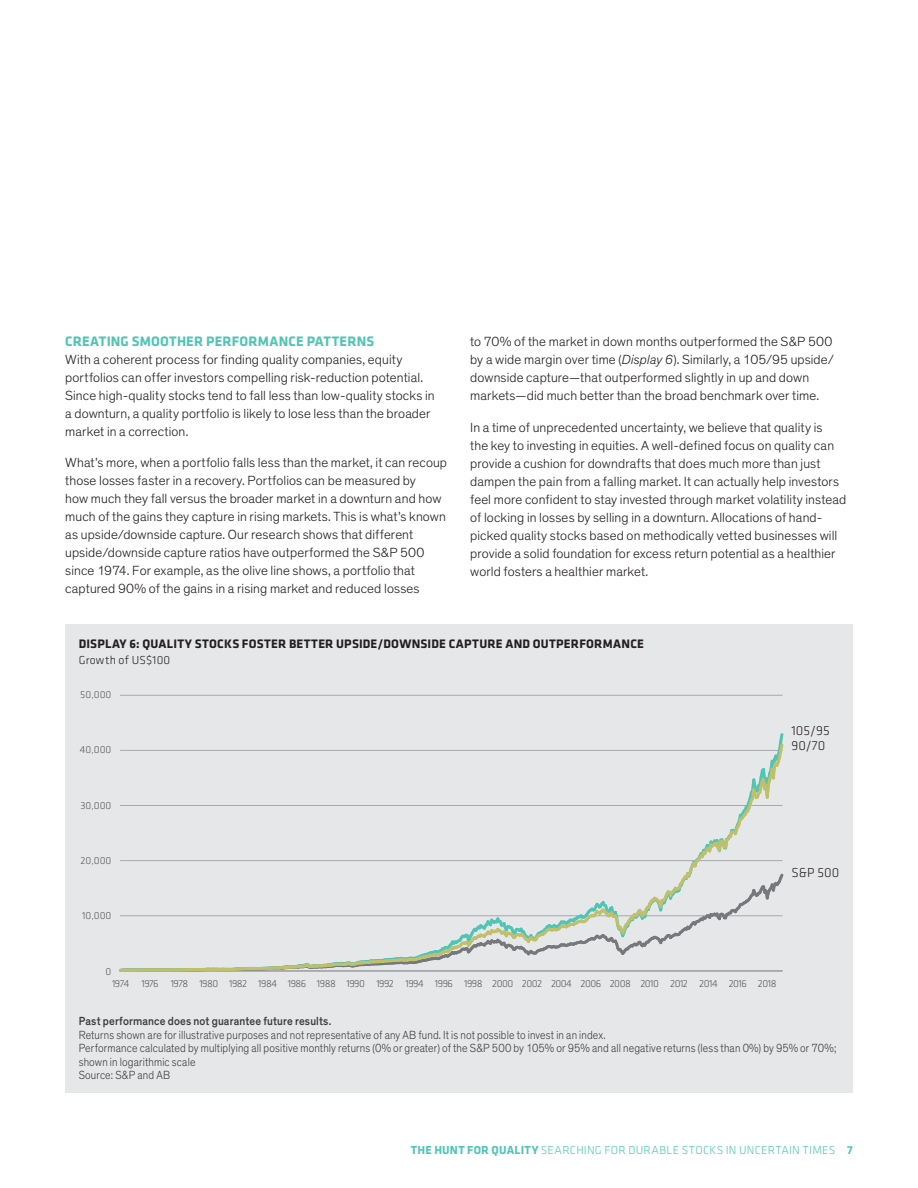
<style>
.page{position:relative;width:918px;height:1188px;background:#fff}
.page>*{position:absolute;margin:0;border:0;box-sizing:border-box;transform-origin:0 0}
.Subhead_Level_1{font:700 14.25px "Klavika";letter-spacing:.01em;color:#51c5b5}
.Body_Copy{font:300 13.5px/18px "Theinhardt";letter-spacing:.01em;color:#231f20}
.t1{font:300 13.5px "Klavika";color:#231f20}
.Display_Title_8_5_11{font:700 12.75px "Klavika";letter-spacing:.02em;color:#231f20}
.Display_Footnotes_8{font:300 12px/13.5px "Theinhardt";letter-spacing:.015em;color:#3e3e3f;scale:.9 1}
.t2{font:300 12px "Klavika";letter-spacing:.02em;color:#51c5b5}
.Display_Footnotes_8-2{font:500 12px "Theinhardt";letter-spacing:.015em;color:#3e3e3f;scale:.9 1}
.Display_Subtitle_8_1{font:300 12px "Klavika";letter-spacing:.015em;color:#231f20}
.t3{font:300 10.5px "Klavika";letter-spacing:-.05em;color:#57585a}
.s1{font-style:italic}
.s2{font-weight:700}
</style>
<div class="page">
<div style="left:65px;top:625px;width:788px;height:468px;background:#e6e7e9"></div>
<hr style="left:120px;top:970px;width:663px;height:2px;background:#a8a9ad">
<hr style="left:120px;top:915px;width:663px;height:1px;background:#a8a9ad">
<hr style="left:120px;top:860px;width:663px;height:1px;background:#a8a9ad">
<hr style="left:120px;top:805px;width:663px;height:1px;background:#a8a9ad">
<hr style="left:120px;top:750px;width:663px;height:1px;background:#a8a9ad">
<hr style="left:120px;top:695px;width:663px;height:1px;background:#a8a9ad">
<svg style="left:121px;top:733px;width:663px;height:239px"></svg>
<p class="Subhead_Level_1" style="left:65px;top:331px;width:311px">CREATING SMOOTHER PERFORMANCE PATTERNS</p>
<p class="Body_Copy" style="left:65px;top:351px;width:371px">With a coherent process for finding quality companies, equity portfolios can offer investors compelling risk-reduction potential.<br>Since high-quality stocks tend to fall less than low-quality stocks in a downturn, a quality portfolio is likely to lose less than the broader market in a correction.</p>
<p class="Body_Copy" style="left:65px;top:454px;width:383px">What’s more, when a portfolio falls less than the market, it can recoup those losses faster in a recovery. Portfolios can be measured by<br>how much they fall versus the broader market in a downturn and how much of the gains they capture in rising markets. This is what’s known as upside/downside capture. Our research shows that different upside/downside capture ratios have outperformed the S&amp;P 500 since 1974. For example, as the olive line shows, a portfolio that captured 90% of the gains in a rising market and reduced losses</p>
<p class="Body_Copy" style="left:470px;top:333px;width:365px">to 70% of the market in down months outperformed the S&amp;P 500 by a wide margin over time (<span class="s1">Display 6</span>). Similarly, a 105/95 upside/ downside capture—that outperformed slightly in up and down markets—did much better than the broad benchmark over time.</p>
<p class="Body_Copy" style="left:470px;top:418px;width:378px">In a time of unprecedented uncertainty, we believe that quality is<br>the key to investing in equities. A well-defined focus on quality can provide a cushion for downdrafts that does much more than just dampen the pain from a falling market. It can actually help investors feel more confident to stay invested through market volatility instead of locking in losses by selling in a downturn. Allocations of hand&shy;picked quality stocks based on methodically vetted businesses will provide a solid foundation for excess return potential as a healthier world fosters a healthier market.</p>
<p class="Display_Title_8_5_11" style="left:79px;top:634px;width:567px">DISPLAY 6: QUALITY STOCKS FOSTER BETTER UPSIDE/DOWNSIDE CAPTURE AND OUTPERFORMANCE</p>
<p class="Display_Subtitle_8_1" style="left:79px;top:653px;width:93px">Growth of US$100</p>
<p class="t3" style="left:80px;top:688px;width:33px">50,000</p>
<p class="t3" style="left:80px;top:744px;width:33px">40,000</p>
<p class="t3" style="left:80px;top:799px;width:33px">30,000</p>
<p class="t3" style="left:80px;top:854px;width:33px">20,000</p>
<p class="t3" style="left:82px;top:910px;width:31px">10,000</p>
<p class="t3" style="left:106px;top:965px;width:7px">0</p>
<p class="t1" style="left:791px;top:722px;width:40px">105/95</p>
<p class="t1" style="left:791px;top:737px;width:35px">90/70</p>
<p class="t1" style="left:791px;top:864px;width:49px">S&amp;P 500</p>
<p class="t3" style="left:112px;top:977px;width:666px">1974 1976 1978 1980 1982 1984 1986 1988 1990 1992 1994 1996 1998 2000 2002 2004 2006 2008 2010 2012 2014 2016 2018</p>
<p class="Display_Footnotes_8-2" style="left:79px;top:1014px;width:282px">Past performance does not guarantee future results.</p>
<p class="Display_Footnotes_8" style="left:79px;top:1028px;width:587px">Returns shown are for illustrative purposes and not representative of any AB fund. It is not possible to invest in an index.</p>
<p class="Display_Footnotes_8" style="left:79px;top:1042px;width:843px">Performance calculated by multiplying all positive monthly returns (0% or greater) of the S&amp;P 500 by 105% or 95% and all negative returns (less than 0%) by 95% or 70%; shown in logarithmic scale</p>
<p class="Display_Footnotes_8" style="left:79px;top:1069px;width:103px">Source: S&amp;P and AB</p>
<p class="t2" style="left:411px;top:1143px;width:443px"><span class="s2">THE HUNT FOR QUALITY</span> SEARCHING FOR DURABLE STOCKS IN UNCERTAIN TIMES <span class="s2">7</span></p>
</div>
